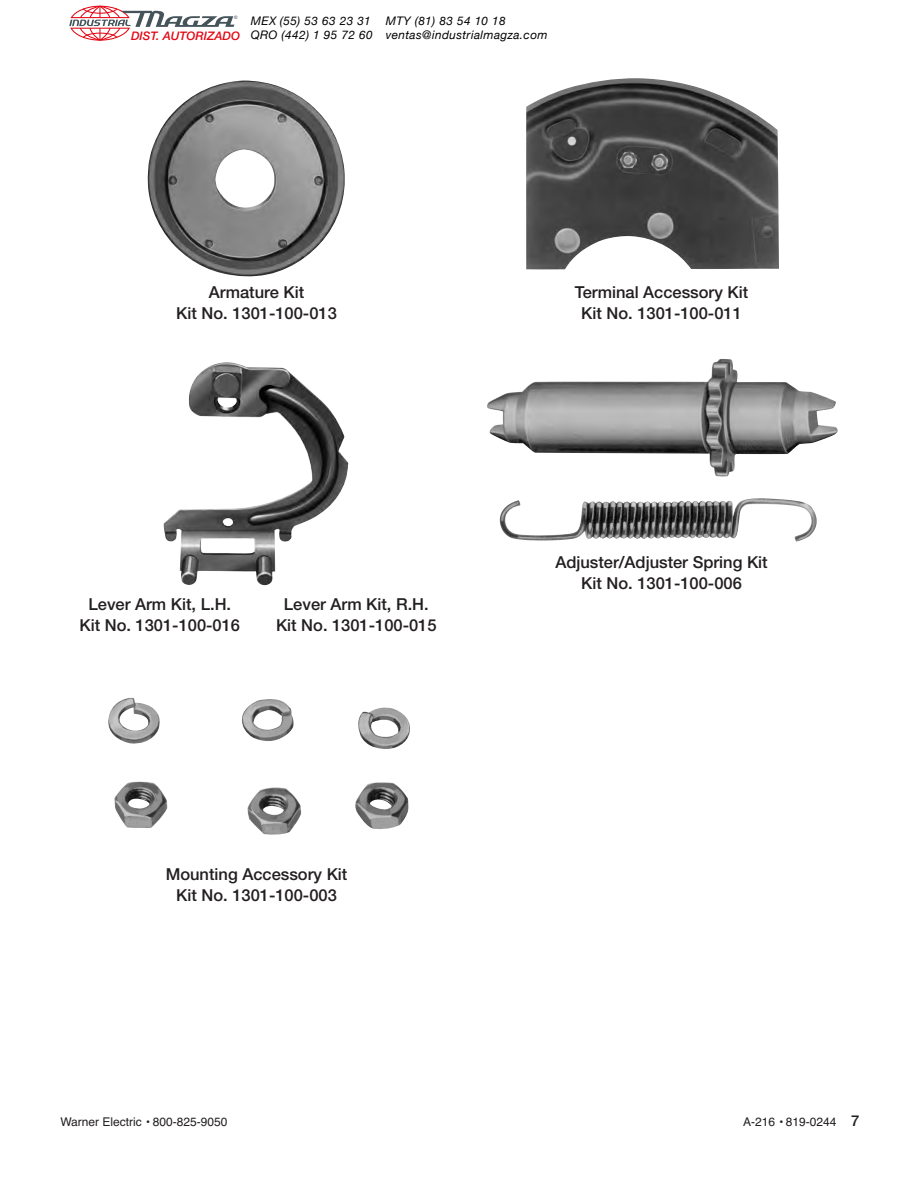
<style>
.page{position:relative;width:918px;height:1188px;background:#fff}
.page>*{position:absolute;margin:0;border:0;box-sizing:border-box;transform-origin:0 0}
.t1{font:500 16.5px/21px "Helvetica Neue";color:#231f20;text-align:center}
.t2{font:12px "Helvetica";color:#231f20}
.t3{font:italic 11.85px/14.5px "Helvetica Neue";letter-spacing:.035em;color:#000}
.t4{font:italic 500 11.85px "Helvetica Neue";color:#e20916}
.t5{font:4.65px "Arial";color:#44545a}
.s1{font-family:"Helvetica Neue";font-weight:500;font-size:15px}
</style>
<div class="page">
<img style="left:147px;top:81px;width:198px;height:196px">
<img style="left:163px;top:362px;width:185px;height:224px">
<img style="left:108px;top:697px;width:302px;height:138px">
<img style="left:526px;top:78px;width:253px;height:192px">
<img style="left:487px;top:359px;width:351px;height:118px">
<svg style="left:69px;top:5px;width:165px;height:36px"></svg>
<p class="t5" style="left:234px;top:14px;width:5px">®</p>
<p class="t4" style="left:131px;top:30px;width:110px">DIST. AUTORIZADO</p>
<p class="t3" style="left:251px;top:13px;width:123px">MEX (55) 53 63 23 31<br>QRO (442) 1 95 72 60</p>
<p class="t3" style="left:386px;top:13px;width:163px">MTY (81) 83 54 10 18 ventas@industrialmagza.com</p>
<p class="t1" style="left:176px;top:283px;width:162px">Armature Kit<br>Kit No. 1301-100-013</p>
<p class="t1" style="left:88px;top:595px;width:144px">Lever Arm Kit, L.H.</p>
<p class="t1" style="left:284px;top:595px;width:146px">Lever Arm Kit, R.H.</p>
<p class="t1" style="left:80px;top:616px;width:162px">Kit No. 1301-100-016</p>
<p class="t1" style="left:276px;top:616px;width:162px">Kit No. 1301-100-015</p>
<p class="t1" style="left:166px;top:865px;width:183px">Mounting Accessory Kit<br>Kit No. 1301-100-003</p>
<p class="t1" style="left:575px;top:283px;width:175px">Terminal Accessory Kit<br>Kit No. 1301-100-011</p>
<p class="t1" style="left:555px;top:553px;width:214px">Adjuster/Adjuster Spring Kit<br>Kit No. 1301-100-006</p>
<p class="t2" style="left:60px;top:1115px;width:169px">Warner Electric • 800-825-9050</p>
<p class="t2" style="left:743px;top:1115px;width:118px">A-216 • 819-0244 <span class="s1">7</span></p>
</div>
